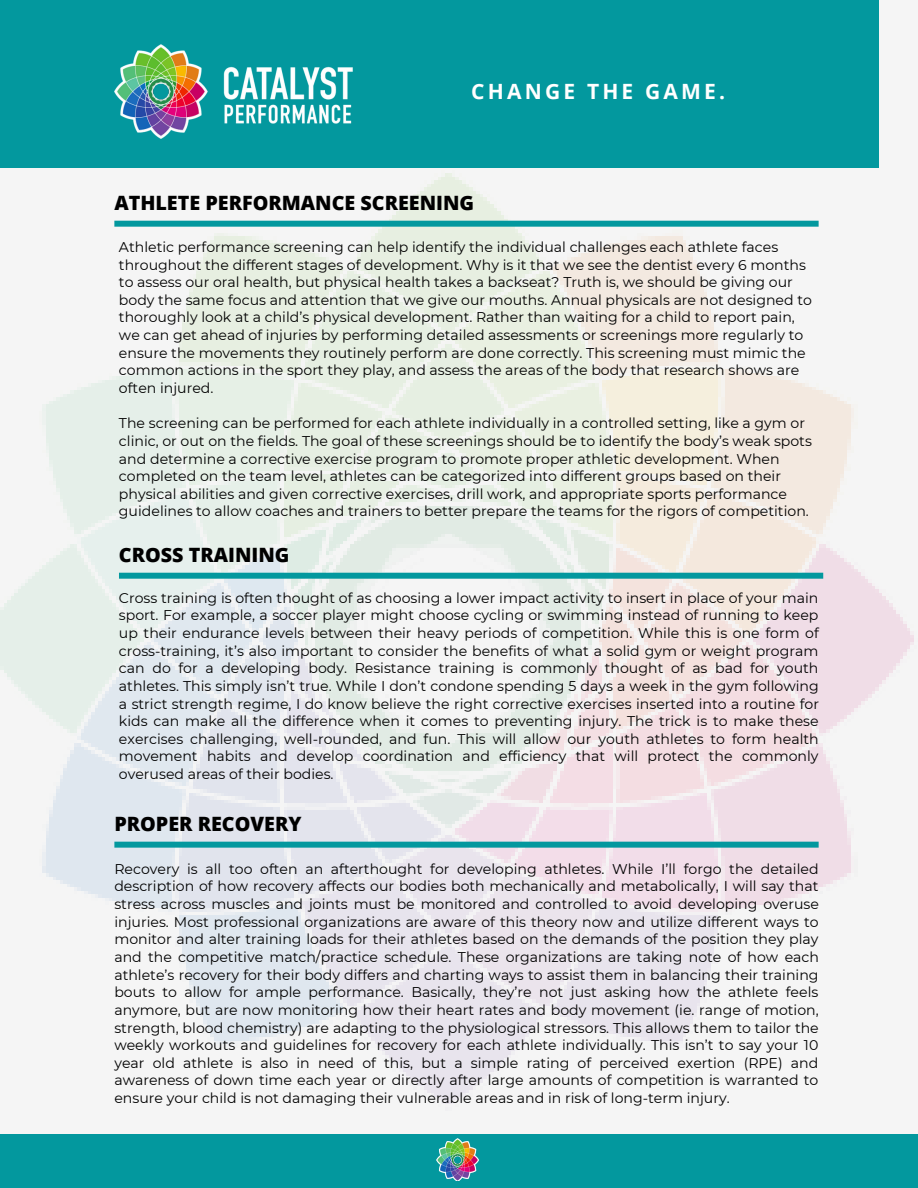
<style>
.page{position:relative;width:918px;height:1188px;background:#fff}
.page>*{position:absolute;margin:0;border:0;box-sizing:border-box;transform-origin:0 0}
.t1{font:700 21px "Open Sans";letter-spacing:.15em;color:#fff}
.t2{font:800 19.8px "Open Sans";color:#000}
.t3{font:14.1px/17.7px "Montserrat";color:#000}
</style>
<div class="page">
<img style="left:0;top:168px;width:918px;height:943px">
<div style="left:0;top:1134px;width:918px;height:54px;background:#03989e"></div>
<div style="left:0;top:0;width:879px;height:168px;background:#03989e"></div>
<div style="left:114px;top:221px;width:705px;height:6px;background:#03989e"></div>
<img style="left:114px;top:45px;width:239px;height:93px">
<div style="left:114px;top:842px;width:705px;height:6px;background:#03989e"></div>
<div style="left:119px;top:573px;width:704px;height:6px;background:#03989e"></div>
<img style="left:436px;top:1138px;width:43px;height:42px">
<p class="t1" style="left:471px;top:77px;width:255px">CHANGE THE GAME.</p>
<p class="t2" style="left:114px;top:189px;width:361px">ATHLETE PERFORMANCE SCREENING</p>
<p class="t3" style="left:119px;top:238px;width:694px">Athletic performance screening can help identify the individual challenges each athlete faces throughout the different stages of development. Why is it that we see the dentist every 6 months to assess our oral health, but physical health takes a backseat? Truth is, we should be giving our body the same focus and attention that we give our mouths. Annual physicals are not designed to thoroughly look at a child’s physical development. Rather than waiting for a child to report pain, we can get ahead of injuries by performing detailed assessments or screenings more regularly to ensure the movements they routinely perform are done correctly. This screening must mimic the common actions in the sport they play, and assess the areas of the body that research shows are often injured.</p>
<p class="t3" style="left:119px;top:414px;width:694px">The screening can be performed for each athlete individually in a controlled setting, like a gym or clinic, or out on the fields. The goal of these screenings should be to identify the body’s weak spots and determine a corrective exercise program to promote proper athletic development. When completed on the team level, athletes can be categorized into different groups based on their physical abilities and given corrective exercises, drill work, and appropriate sports performance guidelines to allow coaches and trainers to better prepare the teams for the rigors of competition.</p>
<p class="t2" style="left:119px;top:541px;width:172px">CROSS TRAINING</p>
<p class="t3" style="left:119px;top:589px;width:702px;text-align:justify">Cross training is often thought of as choosing a lower impact activity to insert in place of your main sport. For example, a soccer player might choose cycling or swimming instead of running to keep up their endurance levels between their heavy periods of competition. While this is one form of cross-training, it’s also important to consider the benefits of what a solid gym or weight program can do for a developing body. Resistance training is commonly thought of as bad for youth athletes. This simply isn’t true. While I don’t condone spending 5 days a week in the gym following a strict strength regime, I do know believe the right corrective exercises inserted into a routine for kids can make all the difference when it comes to preventing injury. The trick is to make these exercises challenging, well-rounded, and fun. This will allow our youth athletes to form health movement habits and develop coordination and efficiency that will protect the commonly overused areas of their bodies.</p>
<p class="t2" style="left:114px;top:810px;width:189px">PROPER RECOVERY</p>
<p class="t3" style="left:114px;top:860px;width:706px;text-align:justify">Recovery is all too often an afterthought for developing athletes. While I’ll forgo the detailed description of how recovery affects our bodies both mechanically and metabolically, I will say that stress across muscles and joints must be monitored and controlled to avoid developing overuse injuries. Most professional organizations are aware of this theory now and utilize different ways to monitor and alter training loads for their athletes based on the demands of the position they play and the competitive match/practice schedule. These organizations are taking note of how each athlete’s recovery for their body differs and charting ways to assist them in balancing their training bouts to allow for ample performance. Basically, they’re not just asking how the athlete feels anymore, but are now monitoring how their heart rates and body movement (ie. range of motion, strength, blood chemistry) are adapting to the physiological stressors. This allows them to tailor the weekly workouts and guidelines for recovery for each athlete individually. This isn’t to say your 10 year old athlete is also in need of this, but a simple rating of perceived exertion (RPE) and awareness of down time each year or directly after large amounts of competition is warranted to ensure your child is not damaging their vulnerable areas and in risk of long-term injury.</p>
</div>
